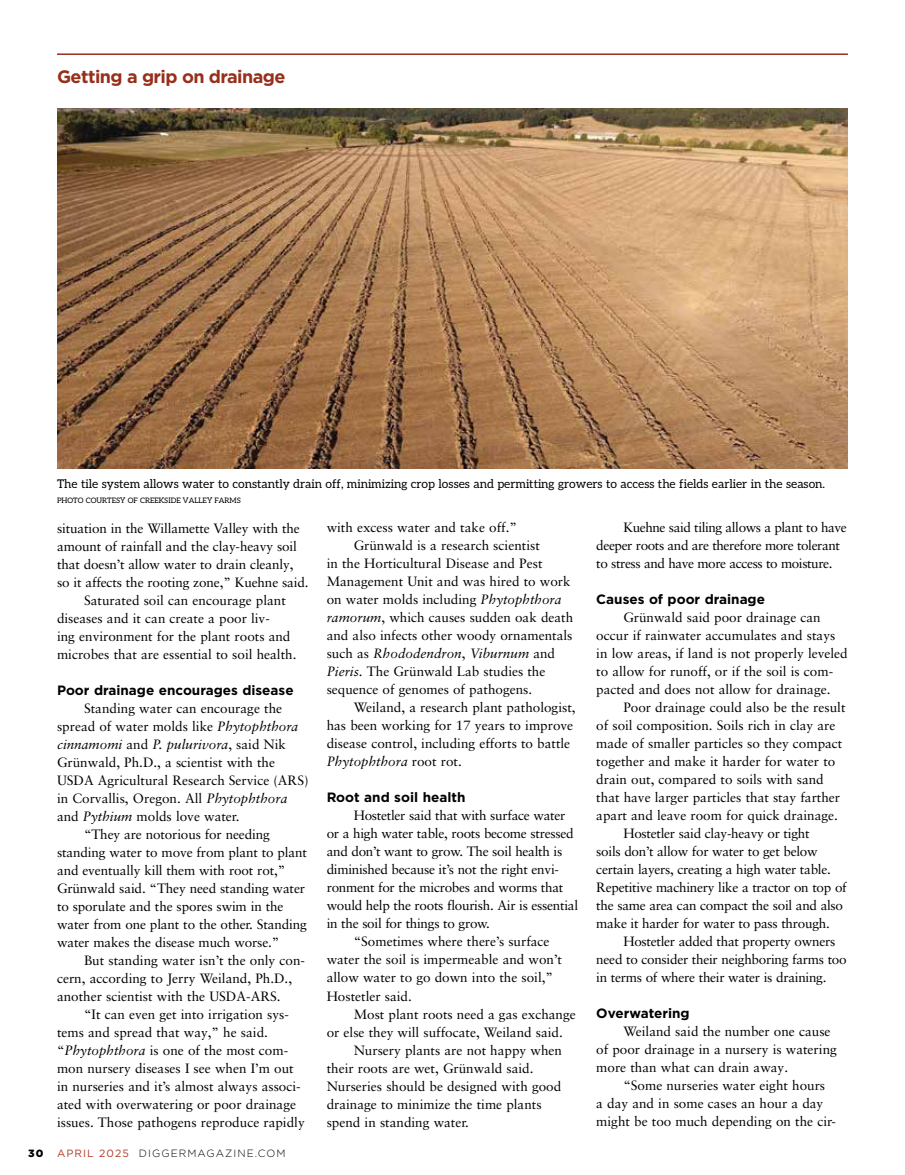
<style>
.page{position:relative;width:905px;height:1175px;background:#fff}
.page>*{position:absolute;margin:0;border:0;box-sizing:border-box;transform-origin:0 0}
.t1{font:700 18px "Gotham";letter-spacing:-.03em;color:#972f1b}
.t2{font:13.5px/18px "Sabon LT Pro";color:#000}
.t3{font:13.5px "Sabon LT Pro";letter-spacing:-.02em;color:#000}
.t4{font:13.5px/18px "Sabon LT Pro";letter-spacing:-.03em;color:#000}
.t5{font:italic 13.5px "Sabon LT Pro";color:#000}
.t6{font:700 13.5px "Gotham";color:#000}
.t7{font:12px "Aleo";color:#000}
.t8{font:300 10.5px "Gotham";letter-spacing:.1em;color:#000}
.t9{font:900 10.5px "Gotham";color:#000}
.t10{font:7.5px "Aleo";color:#000}
.s1{font-style:italic}
.s2{font-style:normal}
.s3{font-weight:400;color:#b03823}
</style>
<div class="page">
<img style="left:57px;top:108px;width:790px;height:360px">
<hr style="left:57px;top:53px;width:790px;height:2px;background:#972f1b">
<h1 class="t1" style="left:57px;top:64px;width:230px">Getting a grip on drainage</h1>
<p class="t7" style="left:57px;top:474px;width:769px">The tile system allows water to constantly drain off, minimizing crop losses and permitting growers to access the fields earlier in the season.</p>
<p class="t10" style="left:57px;top:494px;width:185px">PHOTO COURTESY OF CREEKSIDE VALLEY FARMS</p>
<p class="t2" style="left:57px;top:518px;width:244px">situation in the Willamette Valley with the</p>
<p class="t2" style="left:57px;top:536px;width:241px">amount of rainfall and the clay-heavy soil</p>
<p class="t2" style="left:57px;top:554px;width:238px">that doesn’t allow water to drain cleanly,</p>
<p class="t2" style="left:57px;top:572px;width:253px">so it affects the rooting zone,” Kuehne said.</p>
<p class="t2" style="left:84px;top:590px;width:203px">Saturated soil can encourage plant</p>
<p class="t2" style="left:57px;top:608px;width:214px">diseases and it can create a poor liv-</p>
<p class="t2" style="left:57px;top:626px;width:235px">ing environment for the plant roots and</p>
<p class="t2" style="left:57px;top:644px;width:241px">microbes that are essential to soil health.</p>
<p class="t6" style="left:57px;top:681px;width:238px">Poor drainage encourages disease</p>
<p class="t2" style="left:84px;top:698px;width:200px">Standing water can encourage the</p>
<p class="t2" style="left:57px;top:716px;width:243px">spread of water molds like <span class="s1">Phytophthora</span></p>
<p class="t5" style="left:57px;top:735px;width:230px">cinnamomi <span class="s2">and</span> P. pulurivora<span class="s2">, said Nik</span></p>
<p class="t2" style="left:57px;top:752px;width:219px">Grünwald, Ph.D., a scientist with the</p>
<p class="t2" style="left:57px;top:770px;width:253px">USDA Agricultural Research Service (ARS)</p>
<p class="t2" style="left:57px;top:788px;width:232px">in Corvallis, Oregon. All <span class="s1">Phytophthora</span></p>
<p class="t2" style="left:57px;top:806px;width:184px">and <span class="s1">Pythium</span> molds love water.</p>
<p class="t2" style="left:84px;top:824px;width:187px">“They are notorious for needing</p>
<p class="t2" style="left:57px;top:842px;width:251px">standing water to move from plant to plant</p>
<p class="t2" style="left:57px;top:860px;width:230px">and eventually kill them with root rot,”</p>
<p class="t2" style="left:57px;top:878px;width:249px">Grünwald said. “They need standing water</p>
<p class="t2" style="left:57px;top:896px;width:228px">to sporulate and the spores swim in the</p>
<p class="t2" style="left:57px;top:914px;width:251px">water from one plant to the other. Standing</p>
<p class="t2" style="left:57px;top:932px;width:224px">water makes the disease much worse.”</p>
<p class="t2" style="left:84px;top:950px;width:222px">But standing water isn’t the only con-</p>
<p class="t2" style="left:57px;top:968px;width:236px">cern, according to Jerry Weiland, Ph.D.,</p>
<p class="t2" style="left:57px;top:986px;width:225px">another scientist with the USDA-ARS.</p>
<p class="t2" style="left:84px;top:1004px;width:206px">“It can even get into irrigation sys-</p>
<p class="t2" style="left:57px;top:1022px;width:212px">tems and spread that way,” he said.</p>
<p class="t2" style="left:57px;top:1040px;width:233px">“<span class="s1">Phytophthora</span> is one of the most com-</p>
<p class="t2" style="left:57px;top:1058px;width:238px">mon nursery diseases I see when I’m out</p>
<p class="t2" style="left:57px;top:1076px;width:245px">in nurseries and it’s almost always associ-</p>
<p class="t2" style="left:57px;top:1094px;width:240px">ated with overwatering or poor drainage</p>
<p class="t2" style="left:57px;top:1112px;width:249px">issues. Those pathogens reproduce rapidly</p>
<p class="t9" style="left:28px;top:1145px;width:17px">30</p>
<p class="t8" style="left:57px;top:1146px;width:230px"><span class="s3">APRIL 2025</span> DIGGERMAGAZINE.COM</p>
<p class="t2" style="left:327px;top:518px;width:192px">with excess water and take off.”</p>
<p class="t2" style="left:354px;top:536px;width:188px">Grünwald is a research scientist</p>
<p class="t2" style="left:327px;top:554px;width:217px">in the Horticultural Disease and Pest</p>
<p class="t2" style="left:327px;top:572px;width:245px">Management Unit and was hired to work</p>
<p class="t2" style="left:327px;top:590px;width:236px">on water molds including <span class="s1">Phytophthora</span></p>
<p class="t2" style="left:327px;top:608px;width:248px"><span class="s1">ramorum</span>, which causes sudden oak death</p>
<p class="t2" style="left:327px;top:626px;width:247px">and also infects other woody ornamentals</p>
<p class="t5" style="left:327px;top:645px;width:230px"><span class="s2">such as</span> Rhododendron<span class="s2">,</span> Viburnum <span class="s2">and</span></p>
<p class="t2" style="left:327px;top:662px;width:220px"><span class="s1">Pieris</span>. The Grünwald Lab studies the</p>
<p class="t2" style="left:327px;top:680px;width:207px">sequence of genomes of pathogens.</p>
<p class="t2" style="left:354px;top:698px;width:223px">Weiland, a research plant pathologist,</p>
<p class="t2" style="left:327px;top:716px;width:248px">has been working for 17 years to improve</p>
<p class="t2" style="left:327px;top:734px;width:245px">disease control, including efforts to battle</p>
<p class="t5" style="left:327px;top:753px;width:137px">Phytophthora <span class="s2">root rot.</span></p>
<p class="t6" style="left:327px;top:788px;width:140px">Root and soil health</p>
<p class="t3" style="left:354px;top:807px;width:213px">Hostetler said that with surface water</p>
<p class="t3" style="left:327px;top:825px;width:248px">or a high water table, roots become stressed</p>
<p class="t3" style="left:327px;top:843px;width:237px">and don’t want to grow. The soil health is</p>
<p class="t3" style="left:327px;top:861px;width:234px">diminished because it’s not the right envi-</p>
<p class="t3" style="left:327px;top:879px;width:238px">ronment for the microbes and worms that</p>
<p class="t3" style="left:327px;top:897px;width:253px">would help the roots flourish. Air is essential</p>
<p class="t3" style="left:327px;top:915px;width:165px">in the soil for things to grow.</p>
<p class="t2" style="left:354px;top:932px;width:197px">“Sometimes where there’s surface</p>
<p class="t2" style="left:327px;top:950px;width:237px">water the soil is impermeable and won’t</p>
<p class="t2" style="left:327px;top:968px;width:228px">allow water to go down into the soil,”</p>
<p class="t2" style="left:327px;top:986px;width:87px">Hostetler said.</p>
<p class="t2" style="left:354px;top:1004px;width:224px">Most plant roots need a gas exchange</p>
<p class="t2" style="left:327px;top:1022px;width:238px">or else they will suffocate, Weiland said.</p>
<p class="t2" style="left:354px;top:1040px;width:210px">Nursery plants are not happy when</p>
<p class="t2" style="left:327px;top:1058px;width:208px">their roots are wet, Grünwald said.</p>
<p class="t2" style="left:327px;top:1076px;width:236px">Nurseries should be designed with good</p>
<p class="t2" style="left:327px;top:1094px;width:216px">drainage to minimize the time plants</p>
<p class="t2" style="left:327px;top:1112px;width:144px">spend in standing water.</p>
<p class="t4" style="left:596px;top:518px;width:252px;text-indent:27px">Kuehne said tiling allows a plant to have deeper roots and are therefore more tolerant to stress and have more access to moisture.</p>
<p class="t6" style="left:596px;top:590px;width:170px">Causes of poor drainage</p>
<p class="t2" style="left:596px;top:608px;width:253px;text-indent:27px">Grünwald said poor drainage can occur if rainwater accumulates and stays in low areas, if land is not properly leveled to allow for runoff, or if the soil is com&shy;pacted and does not allow for drainage.</p>
<p class="t2" style="left:623px;top:698px;width:224px">Poor drainage could also be the result</p>
<p class="t2" style="left:596px;top:716px;width:240px">of soil composition. Soils rich in clay are</p>
<p class="t2" style="left:596px;top:734px;width:247px">made of smaller particles so they compact</p>
<p class="t2" style="left:596px;top:752px;width:240px">together and make it harder for water to</p>
<p class="t2" style="left:596px;top:770px;width:229px">drain out, compared to soils with sand</p>
<p class="t2" style="left:596px;top:788px;width:245px">that have larger particles that stay farther</p>
<p class="t2" style="left:596px;top:806px;width:243px">apart and leave room for quick drainage.</p>
<p class="t3" style="left:623px;top:825px;width:188px">Hostetler said clay-heavy or tight</p>
<p class="t3" style="left:596px;top:843px;width:223px">soils don’t allow for water to get below</p>
<p class="t3" style="left:596px;top:861px;width:236px">certain layers, creating a high water table.</p>
<p class="t3" style="left:596px;top:879px;width:252px">Repetitive machinery like a tractor on top of</p>
<p class="t3" style="left:596px;top:897px;width:248px">the same area can compact the soil and also</p>
<p class="t3" style="left:596px;top:915px;width:235px">make it harder for water to pass through.</p>
<p class="t3" style="left:623px;top:933px;width:213px">Hostetler added that property owners</p>
<p class="t3" style="left:596px;top:951px;width:252px">need to consider their neighboring farms too</p>
<p class="t3" style="left:596px;top:969px;width:232px">in terms of where their water is draining.</p>
<p class="t6" style="left:596px;top:1004px;width:95px">Overwatering</p>
<p class="t2" style="left:596px;top:1022px;width:242px;text-indent:27px">Weiland said the number one cause of poor drainage in a nursery is watering more than what can drain away.</p>
<p class="t2" style="left:596px;top:1076px;width:241px;text-indent:27px">“Some nurseries water eight hours<br>a day and in some cases an hour a day might be too much depending on the cir-</p>
</div>
